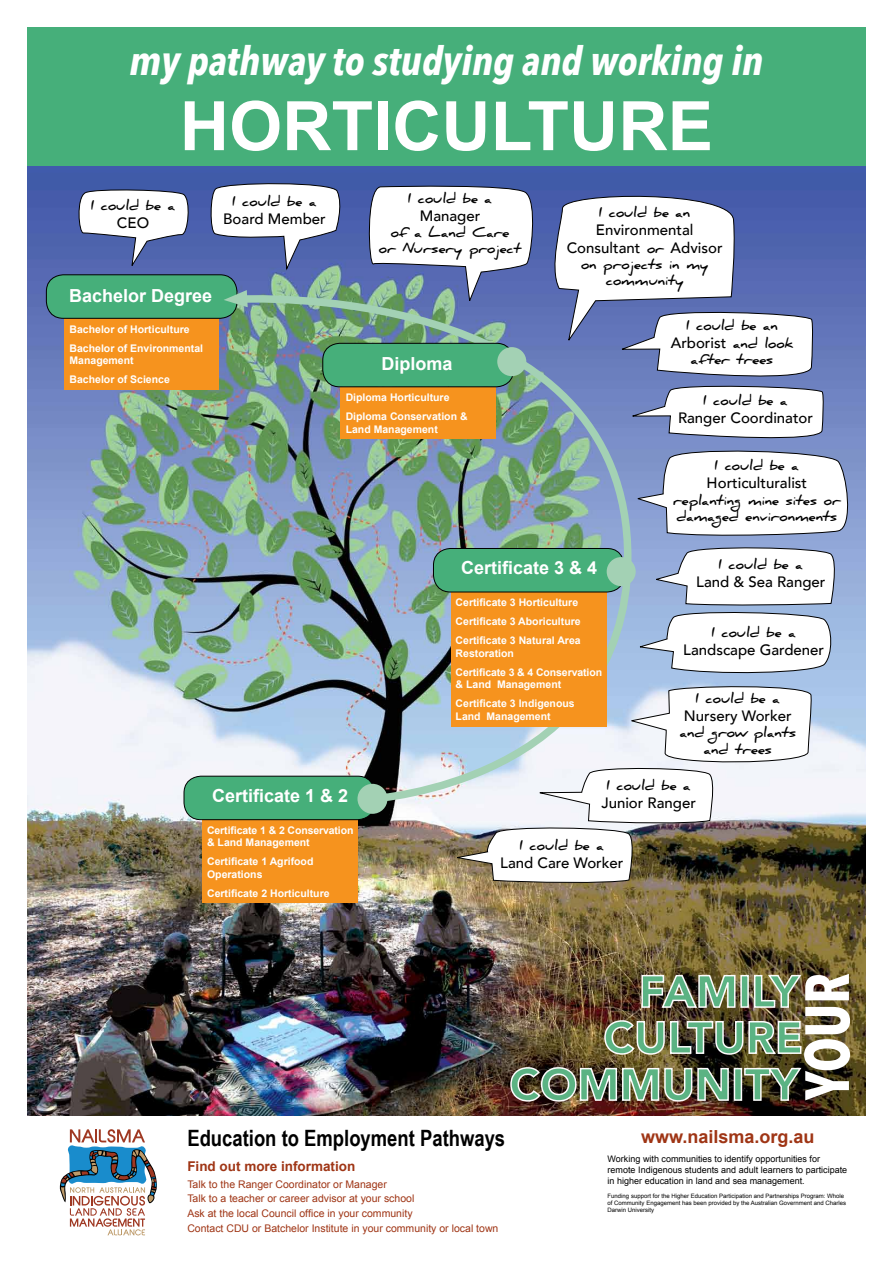
<style>
.page{position:relative;width:893px;height:1263px;background:#fff}
.page>*{position:absolute;margin:0;border:0;box-sizing:border-box;transform-origin:0 0}
.t1{font:700 68.25px "Arial";color:#fff}
.t2{font:italic 700 40.5px "Avenir Next Condensed";color:#fff}
.t3{font:700 22.5px "Arial Narrow";color:#000}
.t4{font:700 18px "Arial";color:#fff}
.t5{font:700 18px "Arial";color:#9f3515}
.t6{font:500 15px/18px "Avenir";color:#000;text-align:center}
.t7{font:700 13.5px/16.2px "Daniel";color:#000;text-align:center}
.t8{font:700 13.5px "Arial";color:#9f3515}
.t9{font:700 10.5px/19px "Arial";color:#fff}
.t10{font:10.5px/14.7px "Arial";color:#9f3515}
.t11{font:9px/10.8px "Arial";color:#000}
.t12{font:6px/7.2px "Arial";color:#000}
.s1{font-family:"Daniel";font-weight:700;font-size:13.5px}
</style>
<div class="page">
<img style="left:28px;top:166px;width:838px;height:950px">
<div style="left:27px;top:27px;width:839px;height:139px;background:#46af7a"></div>
<div style="left:64px;top:318px;width:155px;height:71px;background:#f6931e"></div>
<div style="left:46px;top:275px;width:191px;height:43px;background:#46af7a;border-radius:17px"></div>
<div style="left:46px;top:275px;width:191px;height:43px;border:1px solid #000;border-radius:17px"></div>
<div style="left:202px;top:820px;width:155px;height:83px;background:#f6931e"></div>
<div style="left:184px;top:776px;width:191px;height:44px;background:#46af7a;border-radius:17px"></div>
<div style="left:184px;top:776px;width:191px;height:44px;border:1px solid #000;border-radius:17px"></div>
<img style="left:509px;top:974px;width:341px;height:128px">
<svg style="left:76px;top:187px;width:116px;height:82px"></svg>
<svg style="left:208px;top:181px;width:137px;height:90px"></svg>
<svg style="left:365px;top:184px;width:174px;height:95px"></svg>
<svg style="left:636px;top:545px;width:203px;height:130px"></svg>
<img style="left:230px;top:279px;width:399px;height:527px">
<div style="left:357px;top:784px;width:30px;height:30px;background:#a3d1b4;border-radius:50%"></div>
<svg style="left:224px;top:290px;width:24px;height:17px"></svg>
<div style="left:340px;top:387px;width:156px;height:52px;background:#f6931e"></div>
<div style="left:323px;top:343px;width:190px;height:44px;background:#46af7a;border-radius:17px"></div>
<div style="left:323px;top:343px;width:190px;height:44px;border:1px solid #000;border-radius:17px"></div>
<div style="left:497px;top:347px;width:29px;height:29px;background:#a3d1b4;border-radius:50%"></div>
<div style="left:451px;top:592px;width:156px;height:134px;background:#f6931e"></div>
<div style="left:433px;top:548px;width:191px;height:44px;background:#46af7a;border-radius:17px"></div>
<div style="left:433px;top:548px;width:191px;height:44px;border:1px solid #000;border-radius:17px"></div>
<div style="left:607px;top:557px;width:29px;height:29px;background:#a3d1b4;border-radius:50%"></div>
<svg style="left:60px;top:1129px;width:97px;height:106px"></svg>
<svg style="left:548px;top:190px;width:307px;height:348px"></svg>
<svg style="left:453px;top:683px;width:360px;height:201px"></svg>
<h2 class="t2" style="left:130px;top:36px;width:635px">my pathway to studying and working in</h2>
<h1 class="t1" style="left:180px;top:81px;width:535px">HORTICULTURE</h1>
<p class="t7" style="left:91px;top:197px;width:85px">I could be a</p>
<h3 class="t6" style="left:117px;top:213px;width:34px">CEO</h3>
<p class="t7" style="left:232px;top:193px;width:85px">I could be a</p>
<h3 class="t6" style="left:223px;top:209px;width:104px">Board Member</h3>
<h3 class="t4" style="left:69px;top:284px;width:145px">Bachelor Degree</h3>
<p class="t9" style="left:70px;top:320px;width:135px">Bachelor of Horticulture<br>Bachelor of Environmental</p>
<p class="t9" style="left:70px;top:351px;width:102px">Management<br>Bachelor of Science</p>
<p class="t7" style="left:408px;top:190px;width:85px">I could be a</p>
<h3 class="t6" style="left:420px;top:206px;width:62px">Manager</h3>
<p class="t7" style="left:379px;top:224px;width:144px">of a Land Care<br>or Nursery project</p>
<p class="t7" style="left:599px;top:204px;width:93px">I could be an</p>
<h3 class="t6" style="left:567px;top:220px;width:157px">Environmental<br>Consultant <span class="s1">or</span> Advisor</h3>
<p class="t7" style="left:581px;top:256px;width:129px">on projects in my community</p>
<h3 class="t4" style="left:382px;top:352px;width:73px">Diploma</h3>
<p class="t9" style="left:346px;top:388px;width:123px">Diploma Horticulture<br>Diploma Conservation &amp;</p>
<p class="t9" style="left:346px;top:420px;width:94px">Land Management</p>
<h3 class="t4" style="left:461px;top:556px;width:138px">Certificate 3 &amp; 4</h3>
<p class="t9" style="left:456px;top:593px;width:127px">Certificate 3 Horticulture<br>Certificate 3 Aboriculture<br>Certificate 3 Natural Area</p>
<p class="t9" style="left:456px;top:644px;width:148px">Restoration<br>Certificate 3 &amp; 4 Conservation</p>
<p class="t9" style="left:456px;top:675px;width:121px">&amp; Land Management<br>Certificate 3 Indigenous</p>
<p class="t9" style="left:456px;top:707px;width:97px">Land Management</p>
<p class="t7" style="left:686px;top:317px;width:93px">I could be an</p>
<h3 class="t6" style="left:671px;top:333px;width:124px">Arborist <span class="s1">and look</span></h3>
<p class="t7" style="left:691px;top:351px;width:84px">after trees</p>
<p class="t7" style="left:704px;top:393px;width:85px">I could be a</p>
<h3 class="t6" style="left:678px;top:408px;width:137px">Ranger Coordinator</h3>
<p class="t7" style="left:715px;top:457px;width:85px">I could be a</p>
<h3 class="t6" style="left:707px;top:473px;width:102px">Horticulturalist</h3>
<p class="t7" style="left:673px;top:492px;width:169px;text-align:left">replanting mine sites or damaged environments</p>
<p class="t7" style="left:719px;top:556px;width:85px">I could be a</p>
<h3 class="t6" style="left:696px;top:572px;width:131px">Land &amp; Sea Ranger</h3>
<p class="t7" style="left:712px;top:624px;width:85px">I could be a</p>
<h3 class="t6" style="left:683px;top:640px;width:142px">Landscape Gardener</h3>
<p class="t7" style="left:696px;top:690px;width:85px">I could be a</p>
<h3 class="t6" style="left:684px;top:706px;width:109px">Nursery Worker</h3>
<p class="t7" style="left:680px;top:724px;width:118px">and grow plants and trees</p>
<h3 class="t4" style="left:212px;top:784px;width:138px">Certificate 1 &amp; 2</h3>
<p class="t9" style="left:207px;top:824px;width:148px;line-height:12.6px">Certificate 1 &amp; 2 Conservation &amp; Land Management</p>
<p class="t9" style="left:207px;top:855px;width:108px;line-height:12.6px">Certificate 1 Agrifood<br>Operations</p>
<p class="t9" style="left:207px;top:884px;width:124px">Certificate 2 Horticulture</p>
<p class="t7" style="left:607px;top:777px;width:85px">I could be a</p>
<h3 class="t6" style="left:601px;top:793px;width:96px">Junior Ranger</h3>
<p class="t7" style="left:520px;top:837px;width:85px">I could be a</p>
<h3 class="t6" style="left:500px;top:853px;width:125px">Land Care Worker</h3>
<h3 class="t3" style="left:187px;top:1121px;width:319px">Education to Employment Pathways</h3>
<p class="t8" style="left:187px;top:1157px;width:170px">Find out more information</p>
<p class="t10" style="left:187px;top:1177px;width:313px">Talk to the Ranger Coordinator or Manager<br>Talk to a teacher or career advisor at your school<br>Ask at the local Council office in your community<br>Contact CDU or Batchelor Institute in your community or local town</p>
<h3 class="t5" style="left:641px;top:1124px;width:175px">www.nailsma.org.au</h3>
<p class="t11" style="left:608px;top:1154px;width:241px">Working with communities to identify opportunities for remote Indigenous students and adult learners to participate in higher education in land and sea management.</p>
<p class="t12" style="left:608px;top:1192px;width:240px">Funding support for the Higher Education Participation and Partnerships Program: Whole of Community Engagement has been provided by the Australian Government and Charles<br>Darwin University</p>
</div>
